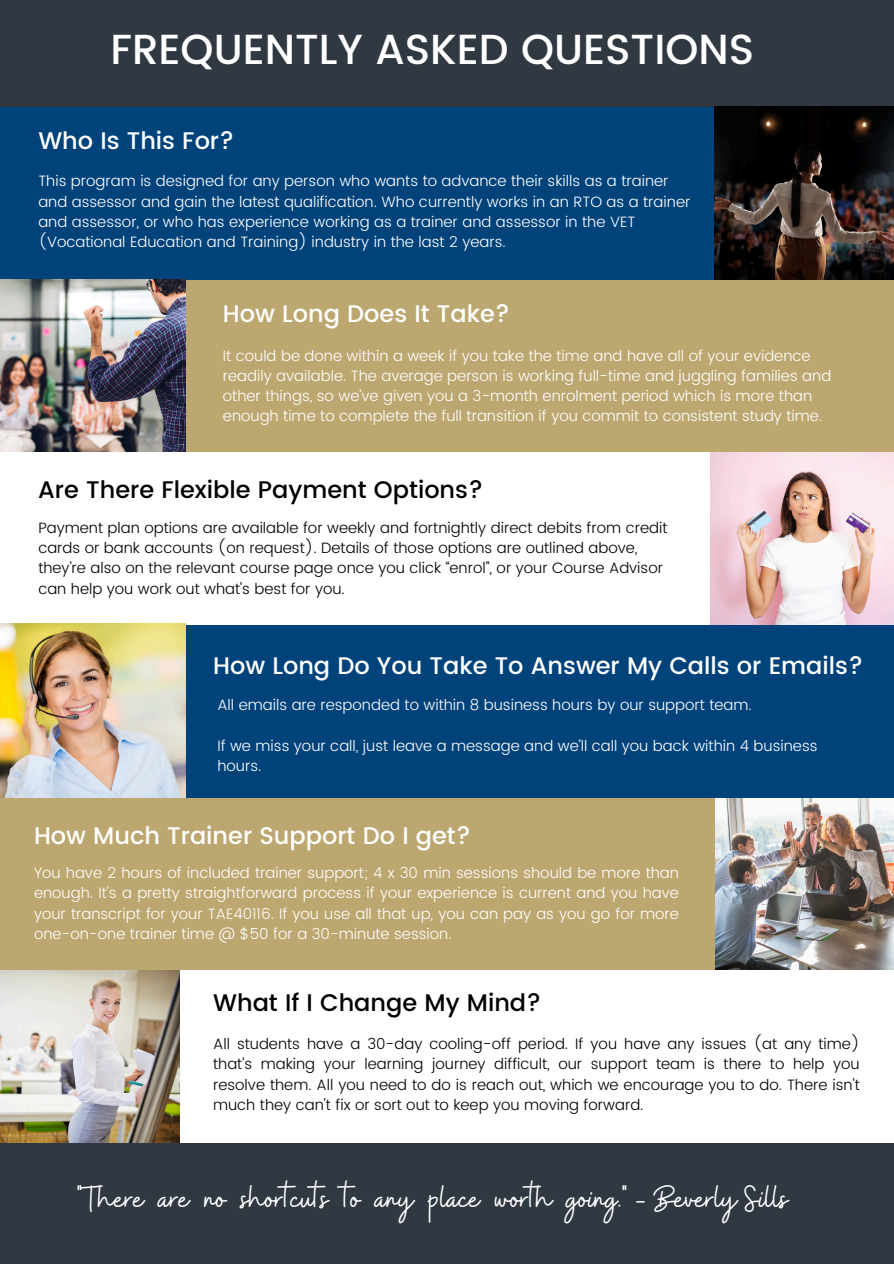
<style>
.page{position:relative;width:894px;height:1264px;background:#fff}
.page>*{position:absolute;margin:0;border:0;box-sizing:border-box;transform-origin:0 0}
.t1{font:500 42px "Poppins";color:#fff}
.t2{font:37.5px "Buffalo";color:#fff}
.t3{font:500 24px "Poppins";color:#fff}
.t4{font:500 24px "Poppins";color:#000}
.t5{font:300 15px/20.2px "Poppins";color:#fff}
.t6{font:300 15px/20.2px "Poppins";color:#000}
</style>
<div class="page">
<div style="left:0;top:0;width:893px;height:1263px;background:#303841"></div>
<div style="left:0;top:107px;width:714px;height:173px;background:#00427a"></div>
<div style="left:179px;top:280px;width:714px;height:172px;background:#bda770"></div>
<img style="left:0;top:280px;width:185px;height:172px">
<div style="left:0;top:452px;width:714px;height:173px;background:#fff"></div>
<img style="left:714px;top:798px;width:179px;height:172px">
<div style="left:0;top:797px;width:714px;height:173px;background:#bda770"></div>
<img style="left:710px;top:452px;width:183px;height:173px">
<div style="left:179px;top:625px;width:714px;height:173px;background:#00427a"></div>
<img style="left:714px;top:107px;width:179px;height:172px">
<div style="left:179px;top:970px;width:714px;height:172px;background:#fff"></div>
<img style="left:0;top:970px;width:179px;height:172px">
<img style="left:0;top:623px;width:185px;height:175px">
<p class="t1" style="left:110px;top:25px;width:645px">FREQUENTLY ASKED QUESTIONS</p>
<h3 class="t3" style="left:38px;top:127px;width:197px">Who Is This For?</h3>
<p class="t5" style="left:38px;top:171px;width:631px">This program is designed for any person who wants to advance their skills as a trainer</p>
<h3 class="t5" style="left:38px;top:191px;width:653px">and assessor and gain the latest qualification. Who currently works in an RTO as a trainer and assessor, or who has experience working as a trainer and assessor in the VET (Vocational Education and Training) industry in the last 2 years.</h3>
<p class="t3" style="left:223px;top:299px;width:288px">How Long Does It Take?</p>
<p class="t5" style="left:223px;top:345px;width:609px">It could be done within a week if you take the time and have all of your evidence readily available. The average person is working full-time and juggling families and other things, so we've given you a 3-month enrolment period which is more than enough time to complete the full transition if you commit to consistent study time.</p>
<p class="t4" style="left:38px;top:476px;width:446px">Are There Flexible Payment Options?</p>
<p class="t6" style="left:38px;top:517px;width:630px">Payment plan options are available for weekly and fortnightly direct debits from credit cards or bank accounts (on request). Details of those options are outlined above, they’re also on the relevant course page once you click “enrol”, or your Course Advisor can help you work out what's best for you.</p>
<p class="t3" style="left:213px;top:651px;width:651px">How Long Do You Take To Answer My Calls or Emails?</p>
<p class="t5" style="left:217px;top:695px;width:536px">All emails are responded to within 8 business hours by our support team.</p>
<h3 class="t5" style="left:217px;top:735px;width:601px">If we miss your call, just leave a message and we’ll call you back within 4 business hours.</h3>
<h3 class="t3" style="left:34px;top:821px;width:438px">How Much Trainer Support Do I get?</h3>
<p class="t5" style="left:34px;top:862px;width:646px;text-align:justify">You have 2 hours of included trainer support; 4 x 30 min sessions should be more than enough. It's a pretty straightforward process if your experience is current and you have your transcript for your TAE40116. If you use all that up, you can pay as you go for more one-on-one trainer time @ $50 for a 30-minute session.</p>
<p class="t4" style="left:213px;top:988px;width:330px">What If I Change My Mind?</p>
<h3 class="t6" style="left:213px;top:1033px;width:648px;text-align:justify">All students have a 30-day cooling-off period. If you have any issues (at any time) that’s making your learning journey difficult, our support team is there to help you resolve them. All you need to do is reach out, which we encourage you to do. There isn't much they can't fix or sort out to keep you moving forward.</h3>
<p class="t2" style="left:76px;top:1174px;width:712px">"There are no shortcuts to any place worth going." - Beverly Sills</p>
</div>
